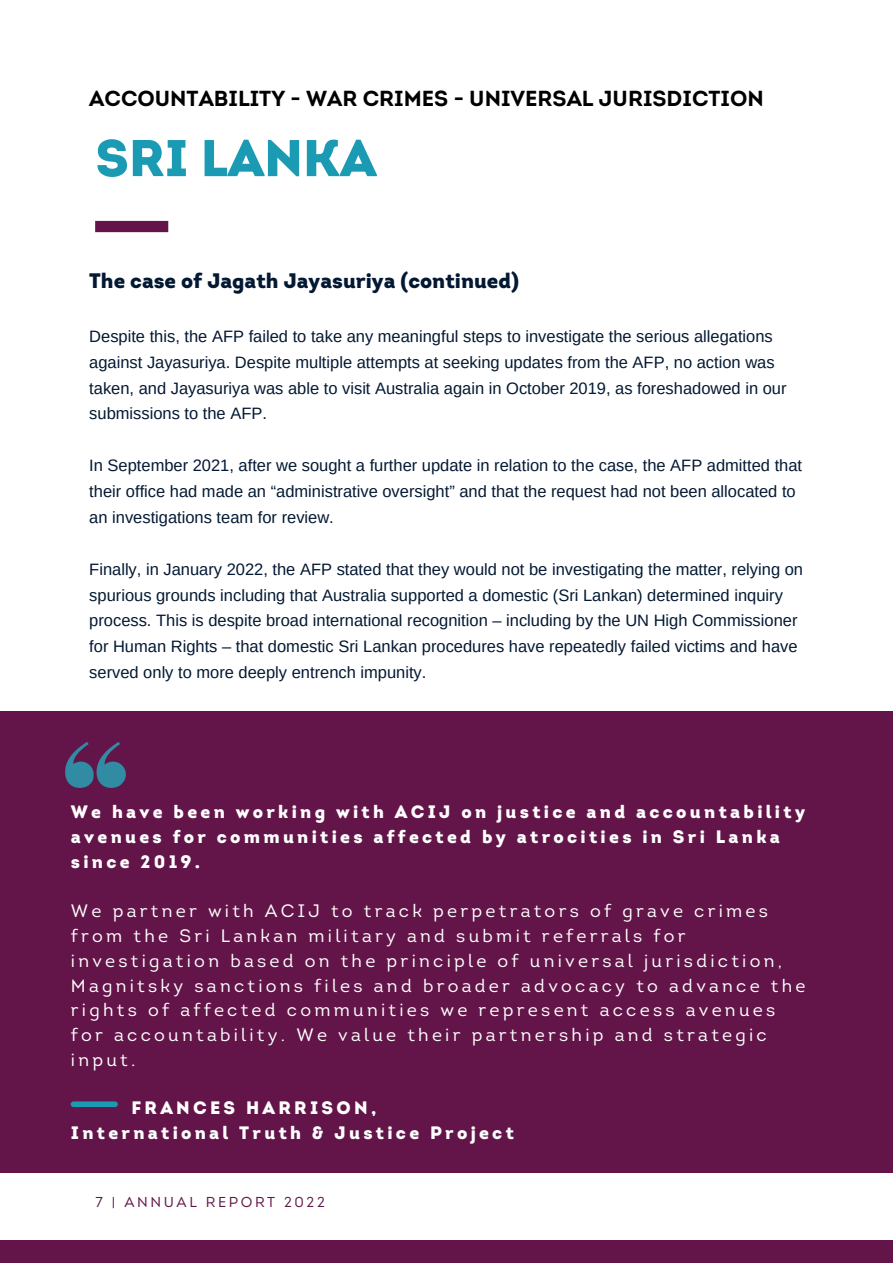
<style>
.page{position:relative;width:893px;height:1264px;background:#fff}
.page>*{position:absolute;margin:0;border:0;box-sizing:border-box;transform-origin:0 0}
.t1{font:900 51.6px "Intro";color:#1b9ab3}
.t2{font:700 21.75px "Intro";color:#000}
.t3{font:900 21px "Intro";color:#031832}
.t4{font:18px/24.8px "Intro";letter-spacing:.18em;color:#fff}
.t5{font:900 18px/24.8px "Intro";letter-spacing:.18em;color:#fff}
.t6{font:16.5px/25.8px "Arimo";color:#031832}
.t7{font:14.4px "Intro";letter-spacing:.18em;color:#631549}
</style>
<div class="page">
<div style="left:0;top:1240px;width:892px;height:22px;background:#631549"></div>
<div style="left:0;top:711px;width:892px;height:461px;background:#631549"></div>
<div style="left:73px;top:1101px;width:42px;height:6px;background:#1b9ab3"></div>
<div style="left:95px;top:221px;width:73px;height:11px;background:#631549"></div>
<svg style="left:65px;top:742px;width:61px;height:46px"></svg>
<p class="t2" style="left:89px;top:90px;width:676px">ACCOUNTABILITY - WAR CRIMES - UNIVERSAL JURISDICTION</p>
<p class="t1" style="left:95px;top:137px;width:282px">SRI LANKA</p>
<p class="t3" style="left:89px;top:272px;width:431px">The case of Jagath Jayasuriya (continued)</p>
<p class="t6" style="left:89px;top:323px;width:698px">Despite this, the AFP failed to take any meaningful steps to investigate the serious allegations against Jayasuriya. Despite multiple attempts at seeking updates from the AFP, no action was taken, and Jayasuriya was able to visit Australia again in October 2019, as foreshadowed in our submissions to the AFP.</p>
<p class="t6" style="left:89px;top:452px;width:714px">In September 2021, after we sought a further update in relation to the case, the AFP admitted that their office had made an “administrative oversight” and that the request had not been allocated to an investigations team for review.</p>
<p class="t6" style="left:89px;top:556px;width:715px">Finally, in January 2022, the AFP stated that they would not be investigating the matter, relying on spurious grounds including that Australia supported a domestic (Sri Lankan) determined inquiry process. This is despite broad international recognition – including by the UN High Commissioner for Human Rights – that domestic Sri Lankan procedures have repeatedly failed victims and have served only to more deeply entrench impunity.</p>
<p class="t5" style="left:71px;top:801px;width:735px">We have been working with ACIJ on justice and accountability avenues for communities affected by atrocities in Sri Lanka since 2019.</p>
<p class="t4" style="left:71px;top:900px;width:736px">We partner with ACIJ to track perpetrators of grave crimes from the Sri Lankan military and submit referrals for investigation based on the principle of universal jurisdiction, Magnitsky sanctions files and broader advocacy to advance the rights of affected communities we represent access avenues for accountability. We value their partnership and strategic input.</p>
<p class="t5" style="left:131px;top:1097px;width:246px">FRANCES HARRISON,</p>
<p class="t5" style="left:71px;top:1121px;width:444px">International Truth &amp; Justice Project</p>
<p class="t7" style="left:96px;top:1196px;width:231px">7 | ANNUAL REPORT 2022</p>
</div>
